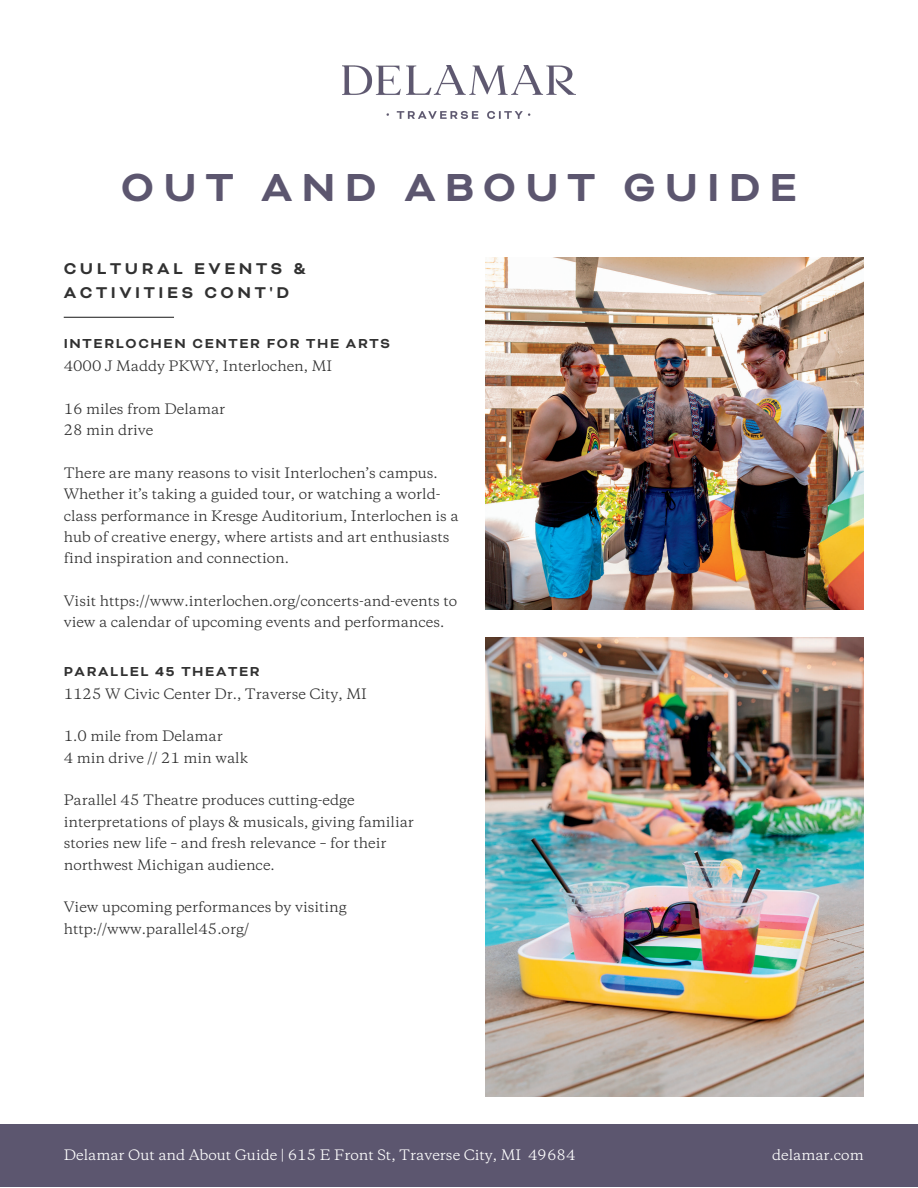
<style>
.page{position:relative;width:918px;height:1188px;background:#fff}
.page>*{position:absolute;margin:0;border:0;box-sizing:border-box;transform-origin:0 0}
.t1{font:700 45px "Bicyclette";letter-spacing:.2em;color:#5c566f}
.t2{font:700 18px/24.8px "Bicyclette";letter-spacing:.2em;color:#313131}
.t3{font:700 15px "Bicyclette";letter-spacing:.11em;color:#313131}
.t4{font:13.5px/21.3px "Copernicus";color:#313131}
.t5{font:13.5px "Copernicus";color:#fff}
</style>
<div class="page">
<div style="left:0;top:1124px;width:918px;height:63px;background:#5c566f"></div>
<img style="left:342px;top:65px;width:233px;height:53px">
<hr style="left:64px;top:317px;width:110px;height:1px;background:#313131">
<img style="left:486px;top:637px;width:378px;height:459px">
<img style="left:486px;top:258px;width:378px;height:352px">
<h1 class="t1" style="left:121px;top:160px;width:678px">OUT AND ABOUT GUIDE</h1>
<h2 class="t2" style="left:64px;top:256px;width:244px">CULTURAL EVENTS &amp;<br>ACTIVITIES CONT'D</h2>
<p class="t3" style="left:64px;top:335px;width:328px">INTERLOCHEN CENTER FOR THE ARTS</p>
<p class="t4" style="left:64px;top:356px;width:270px">4000 J Maddy PKWY, Interlochen, MI</p>
<p class="t4" style="left:64px;top:399px;width:163px">16 miles from Delamar<br>28 min drive</p>
<p class="t4" style="left:64px;top:463px;width:396px">There are many reasons to visit Interlochen’s campus.<br>Whether it’s taking a guided tour, or watching a world&shy;class performance in Kresge Auditorium, Interlochen is a hub of creative energy, where artists and art enthusiasts find inspiration and connection.</p>
<p class="t4" style="left:64px;top:591px;width:395px">Visit https://www.interlochen.org/concerts-and-events to view a calendar of upcoming events and performances.</p>
<p class="t3" style="left:64px;top:662px;width:197px">PARALLEL 45 THEATER</p>
<p class="t4" style="left:64px;top:684px;width:305px">1125 W Civic Center Dr., Traverse City, MI</p>
<p class="t4" style="left:64px;top:727px;width:186px">1.0 mile from Delamar<br>4 min drive // 21 min walk</p>
<p class="t4" style="left:64px;top:791px;width:352px">Parallel 45 Theatre produces cutting-edge interpretations of plays &amp; musicals, giving familiar stories new life – and fresh relevance – for their northwest Michigan audience.</p>
<p class="t4" style="left:64px;top:898px;width:285px">View upcoming performances by visiting http://www.parallel45.org/</p>
<p class="t5" style="left:64px;top:1148px;width:513px">Delamar Out and About Guide | 615 E Front St, Traverse City, MI 49684</p>
<p class="t5" style="left:772px;top:1148px;width:93px">delamar.com</p>
</div>
